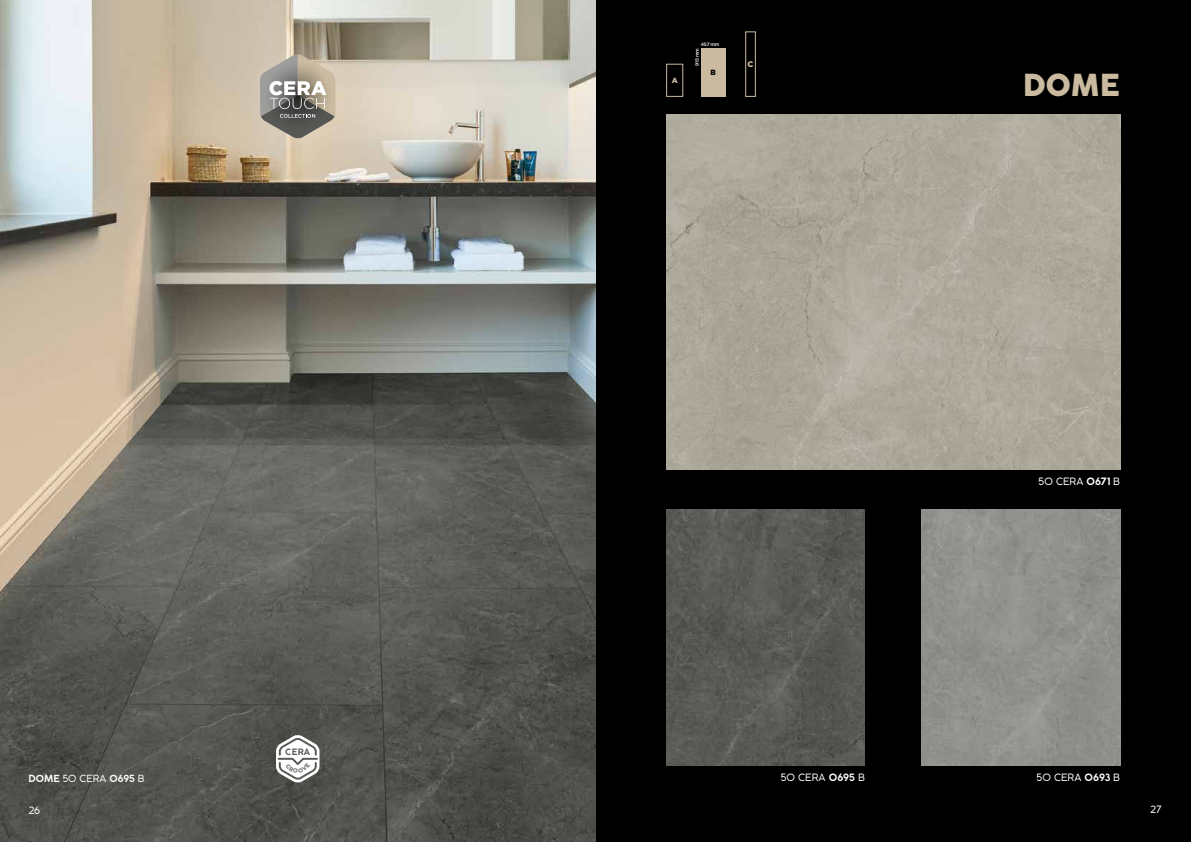
<style>
.page{position:relative;width:1191px;height:842px;background:#000}
.page>*{position:absolute;margin:0;border:0;box-sizing:border-box;transform-origin:0 0}
.t1{font:800 30px "Coco Gothic";color:#cabba0}
.t2{font:10px "Coco Gothic";letter-spacing:-.005em;color:#fff}
.t3{font:700 9.7px "Coco Gothic";letter-spacing:.005em;color:#fff}
.t4{font:700 8.7px "Coco Gothic";color:#575756}
.t5{font:900 8.1px "Gotham";color:#cabba0}
.t6{font:900 7.5px "Gotham";color:#000}
.t7{font:900 7.5px "Gotham";color:#cabba0}
.t8{font:500 4.8px "Gotham";color:#fff}
.s1{font-weight:400}
.s2{font-weight:700}
</style>
<div class="page">
<img style="left:0;top:0;width:595px;height:842px">
<div style="left:232px;top:28px;width:132px;height:137px;background:#fff;opacity:.1"></div>
<svg style="left:260px;top:54px;width:75px;height:85px"></svg>
<div style="left:700px;top:48px;width:25px;height:48px;background:#cabba0"></div>
<div style="left:666px;top:64px;width:17px;height:33px;border:1px solid #cabba0"></div>
<div style="left:745px;top:32px;width:10px;height:65px;border:1px solid #cabba0"></div>
<div style="left:921px;top:509px;width:199px;height:256px;background:#90918c"></div>
<img style="left:666px;top:509px;width:199px;height:256px">
<img style="left:666px;top:115px;width:454px;height:354px">
<svg style="left:276px;top:735px;width:43px;height:47px"></svg>
<p class="t3" style="left:28px;top:771px;width:118px">DOME <span class="s1">50 CERA</span> 0695 <span class="s1">B</span></p>
<p class="t4" style="left:285px;top:745px;width:26px">CERA</p>
<p class="t7" style="left:671px;top:76px;width:8px">A</p>
<p class="t8" style="left:700px;top:42px;width:20px">457mm</p>
<p class="t8" style="left:694px;top:66px;width:19px;rotate:-90deg">915mm</p>
<p class="t6" style="left:710px;top:68px;width:7px">B</p>
<p class="t5" style="left:747px;top:59px;width:7px">C</p>
<h1 class="t1" style="left:1022px;top:63px;width:99px">DOME</h1>
<p class="t2" style="left:1038px;top:474px;width:83px">50 CERA <span class="s2">0671</span> B</p>
<p class="t2" style="left:781px;top:770px;width:85px">50 CERA <span class="s2">0695</span> B</p>
<p class="t2" style="left:1036px;top:770px;width:85px">50 CERA <span class="s2">0693</span> B</p>
<p class="t2" style="left:28px;top:803px;width:13px">26</p>
<p class="t2" style="left:1150px;top:802px;width:13px">27</p>
</div>
